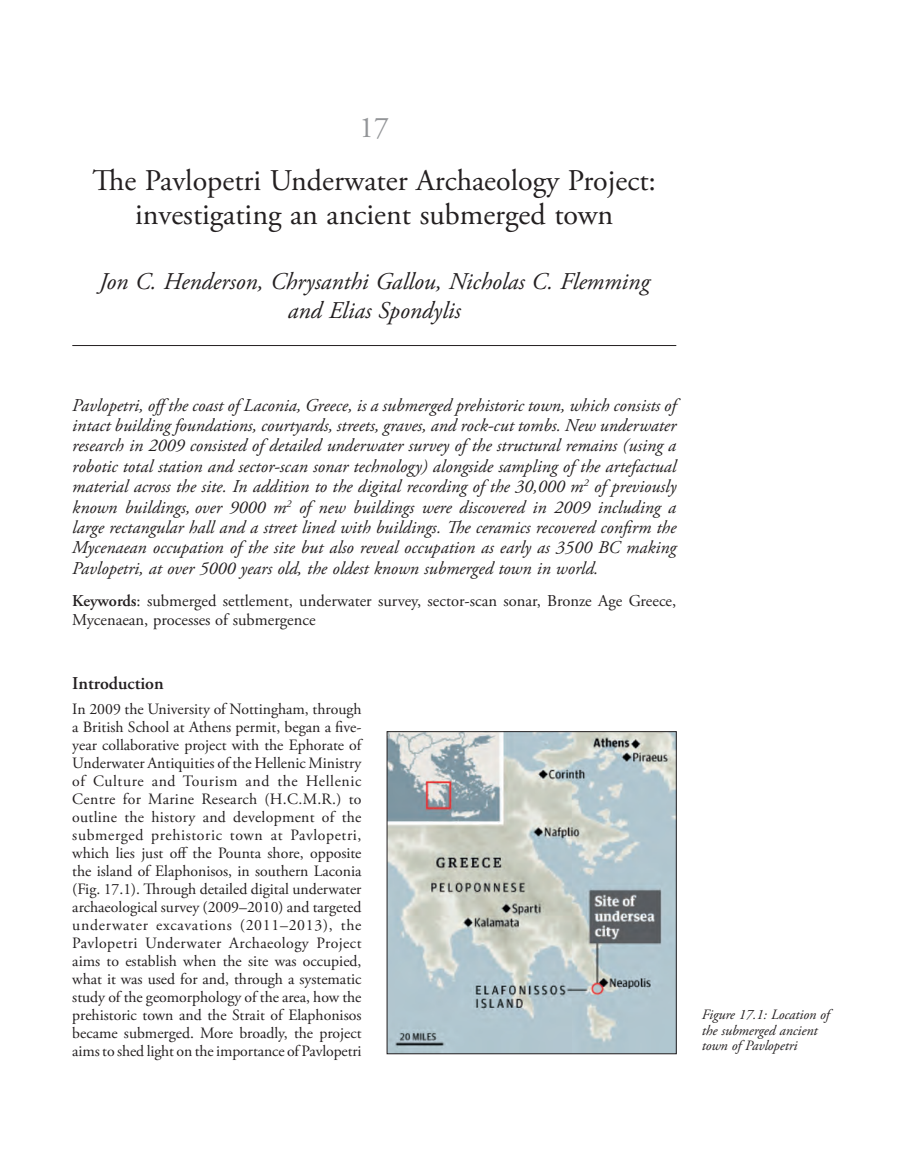
<style>
.page{position:relative;width:923px;height:1170px;background:#fff}
.page>*{position:absolute;margin:0;border:0;box-sizing:border-box;transform-origin:0 0}
.t1{font:30px/34.5px "Adobe Garamond Pro";color:#231f20;text-align:center}
.t2{font:30px "Adobe Garamond Pro";color:#939598}
.t3{font:italic 24px/28.8px "Adobe Garamond Pro";color:#231f20;text-align:center}
.t4{font:italic 18px/20.4px "Adobe Garamond Pro";color:#231f20;text-align:justify}
.t5{font:600 18px "Adobe Garamond Pro";color:#231f20}
.t6{font:16.5px/18.8px "Adobe Garamond Pro";color:#231f20}
.t7{font:15.75px/18px "Adobe Garamond Pro";letter-spacing:-.01em;color:#231f20;text-align:justify}
.t8{font:italic 14.25px/15.8px "Adobe Garamond Pro";letter-spacing:-.005em;color:#231f20}
.s1{font-weight:600}
</style>
<div class="page">
<hr style="left:72px;top:345px;width:604px;height:1px;background:#231f20">
<img style="left:389px;top:733px;width:285px;height:319px">
<div style="left:387px;top:731px;width:289px;height:323px;border:1px solid #231f20"></div>
<h1 class="t2" style="left:359px;top:116px;width:31px">17</h1>
<h1 class="t1" style="left:93px;top:166px;width:565px">The Pavlopetri Underwater Archaeology Project: investigating an ancient submerged town</h1>
<h2 class="t3" style="left:99px;top:269px;width:552px">Jon C. Henderson, Chrysanthi Gallou, Nicholas C. Flemming and Elias Spondylis</h2>
<p class="t4" style="left:72px;top:396px;width:605px">Pavlopetri, offthe coast of Laconia, Greece, is a submerged prehistoric town, which consists of intact building foundations, courtyards, streets, graves, and rock-cut tombs. New underwater research in 2009 consisted of detailed underwater survey of the structural remains (using a robotic total station and sector-scan sonar technology) alongside sampling of the artefactual material across the site. In addition to the digital recording of the 30,000 m<sup>2</sup> of previously known buildings, over 9000 m<sup>2</sup> of new buildings were discovered in 2009 including a large rectangular hall and a street lined with buildings. The ceramics recovered confirm the Mycenaean occupation of the site but also reveal occupation as early as 3500 BC making Pavlopetri, at over 5000 years old, the oldest known submerged town in world.</p>
<p class="t6" style="left:72px;top:593px;width:605px"><span class="s1">Keywords</span>: submerged settlement, underwater survey, sector-scan sonar, Bronze Age Greece,<br>Mycenaean, processes of submergence</p>
<p class="t5" style="left:72px;top:675px;width:93px">Introduction</p>
<p class="t7" style="left:72px;top:701px;width:291px">In 2009 the University of Nottingham, through a British School at Athens permit, began a five&shy;year collaborative project with the Ephorate of Underwater Antiquities of the Hellenic Ministry of Culture and Tourism and the Hellenic Centre for Marine Research (H.C.M.R.) to outline the history and development of the submerged prehistoric town at Pavlopetri, which lies just off the Pounta shore, opposite the island of Elaphonisos, in southern Laconia (Fig. 17.1). Through detailed digital underwater archaeological survey (2009–2010) and targeted underwater excavations (2011–2013), the Pavlopetri Underwater Archaeology Project aims to establish when the site was occupied, what it was used for and, through a systematic study of the geomorphology of the area, how the prehistoric town and the Strait of Elaphonisos became submerged. More broadly, the project aims to shed light on the importance of Pavlopetri</p>
<p class="t8" style="left:702px;top:1007px;width:129px">Figure 17.1: Location of the submerged ancient town of Pavlopetri</p>
</div>
